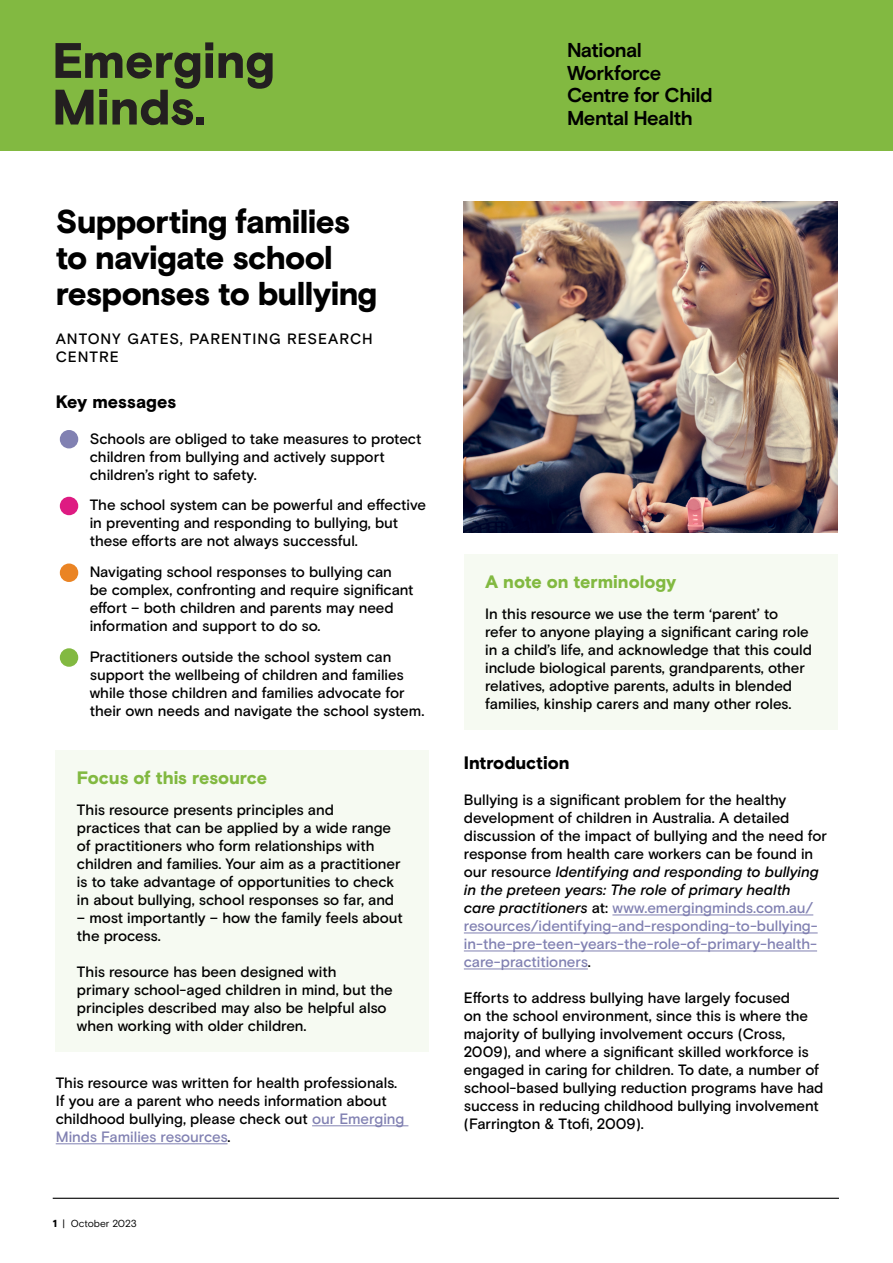
<style>
.page{position:relative;width:893px;height:1263px;background:#fff}
.page>*{position:absolute;margin:0;border:0;box-sizing:border-box;transform-origin:0 0}
.t1{font:900 33px/36px "Basis Grotesque Pro";letter-spacing:-.02em;color:#000}
.t2{font:700 20.1px/22.5px "Basis Grotesque Pro";letter-spacing:-.025em;color:#000}
.t3{font:900 18px "Basis Grotesque Pro";letter-spacing:-.005em;color:#82b941}
.t4{font:900 18px "Basis Grotesque Pro";letter-spacing:-.005em;color:#000}
.t5{font:500 15px/18px "Basis Grotesque Pro";letter-spacing:-.005em;color:#000}
.t6{font:500 15px/18px "Basis Grotesque Pro";letter-spacing:.06em;color:#000}
.t7{font:10.2px "Basis Grotesque Pro";letter-spacing:-.01em;color:#000}
.s1{font-size:87px;color:#8181b2}
.s2{font-size:87px;color:#de1b82}
.s3{font-size:87px;color:#ea8424}
.s4{font-size:87px;color:#82b941}
.s5{color:#8181b2}
.s6{font-weight:900}
.s7{font-style:italic}
</style>
<div class="page">
<div style="left:0;top:0;width:893px;height:151px;background:#82b941"></div>
<svg style="left:219px;top:53px;width:54px;height:36px"></svg>
<svg style="left:55px;top:42px;width:158px;height:83px"></svg>
<div style="left:196px;top:117px;width:8px;height:7px;background:#231f20"></div>
<hr style="left:53px;top:1198px;width:786px;height:1px;background:#000">
<hr style="left:312px;top:1125px;width:96px;height:1px;background:#8181b2">
<hr style="left:56px;top:1143px;width:171px;height:1px;background:#8181b2">
<div style="left:56px;top:750px;width:373px;height:302px;background:#f6faf2"></div>
<hr style="left:612px;top:914px;width:201px;height:1px;background:#8181b2">
<hr style="left:464px;top:932px;width:354px;height:1px;background:#8181b2">
<hr style="left:464px;top:950px;width:353px;height:1px;background:#8181b2">
<hr style="left:464px;top:968px;width:124px;height:1px;background:#8181b2">
<img style="left:464px;top:202px;width:373px;height:330px">
<div style="left:464px;top:554px;width:373px;height:176px;background:#f6faf2"></div>
<h1 class="t1" style="left:56px;top:205px;width:323px">Supporting families to navigate school responses to bullying</h1>
<p class="t6" style="left:56px;top:330px;width:318px">ANTONY GATES, PARENTING RESEARCH<br>CENTRE</p>
<p class="t4" style="left:56px;top:391px;width:122px">Key messages</p>
<p class="t5" style="left:90px;top:430px;width:333px;text-indent:-34px"><span class="s1">•</span> Schools are obliged to take measures to protect children from bullying and actively support children’s right to safety.</p>
<p class="t5" style="left:90px;top:497px;width:338px;text-indent:-34px"><span class="s2">•</span> The school system can be powerful and effective in preventing and responding to bullying, but these efforts are not always successful.</p>
<p class="t5" style="left:90px;top:563px;width:325px;text-indent:-34px"><span class="s3">•</span> Navigating school responses to bullying can<br>be complex, confronting and require significant effort – both children and parents may need information and support to do so.</p>
<p class="t5" style="left:90px;top:648px;width:336px;text-indent:-34px"><span class="s4">•</span> Practitioners outside the school system can support the wellbeing of children and families while those children and families advocate for their own needs and navigate the school system.</p>
<p class="t3" style="left:77px;top:767px;width:192px">Focus of this resource</p>
<p class="t5" style="left:77px;top:801px;width:325px">This resource presents principles and practices that can be applied by a wide range of practitioners who form relationships with children and families. Your aim as a practitioner is to take advantage of opportunities to check in about bullying, school responses so far, and</p>
<p class="t5" style="left:77px;top:909px;width:327px">– most importantly – how the family feels about the process.</p>
<p class="t5" style="left:77px;top:963px;width:317px">This resource has been designed with primary school-aged children in mind, but the principles described may also be helpful also when working with older children.</p>
<p class="t5" style="left:56px;top:1074px;width:350px">This resource was written for health professionals.<br>If you are a parent who needs information about childhood bullying, please check out <span class="s5">our Emerging Minds Families resources</span>.</p>
<p class="t7" style="left:53px;top:1217px;width:85px"><span class="s6">1</span> | October 2023</p>
<h2 class="t2" style="left:567px;top:40px;width:147px">National<br>Workforce<br>Centre for Child<br>Mental Health</h2>
<p class="t3" style="left:485px;top:571px;width:193px">A note on terminology</p>
<p class="t5" style="left:485px;top:605px;width:328px">In this resource we use the term ‘parent’ to refer to anyone playing a significant caring role in a child’s life, and acknowledge that this could include biological parents, grandparents, other relatives, adoptive parents, adults in blended families, kinship carers and many other roles.</p>
<p class="t4" style="left:464px;top:752px;width:107px">Introduction</p>
<p class="t5" style="left:464px;top:792px;width:365px">Bullying is a significant problem for the healthy development of children in Australia. A detailed discussion of the impact of bullying and the need for response from health care workers can be found in our resource <span class="s7">Identifying and responding to bullying in the preteen years: The role of primary health<br>care practitioners</span> at: <span class="s5">www.emergingminds.com.au/ resources/identifying-and-responding-to-bullying&shy;in-the-pre-teen-years-the-role-of-primary-health&shy;care-practitioners</span>.</p>
<p class="t5" style="left:464px;top:990px;width:361px">Efforts to address bullying have largely focused<br>on the school environment, since this is where the majority of bullying involvement occurs (Cross, 2009), and where a significant skilled workforce is engaged in caring for children. To date, a number of school-based bullying reduction programs have had success in reducing childhood bullying involvement (Farrington &amp; Ttofi, 2009).</p>
</div>
